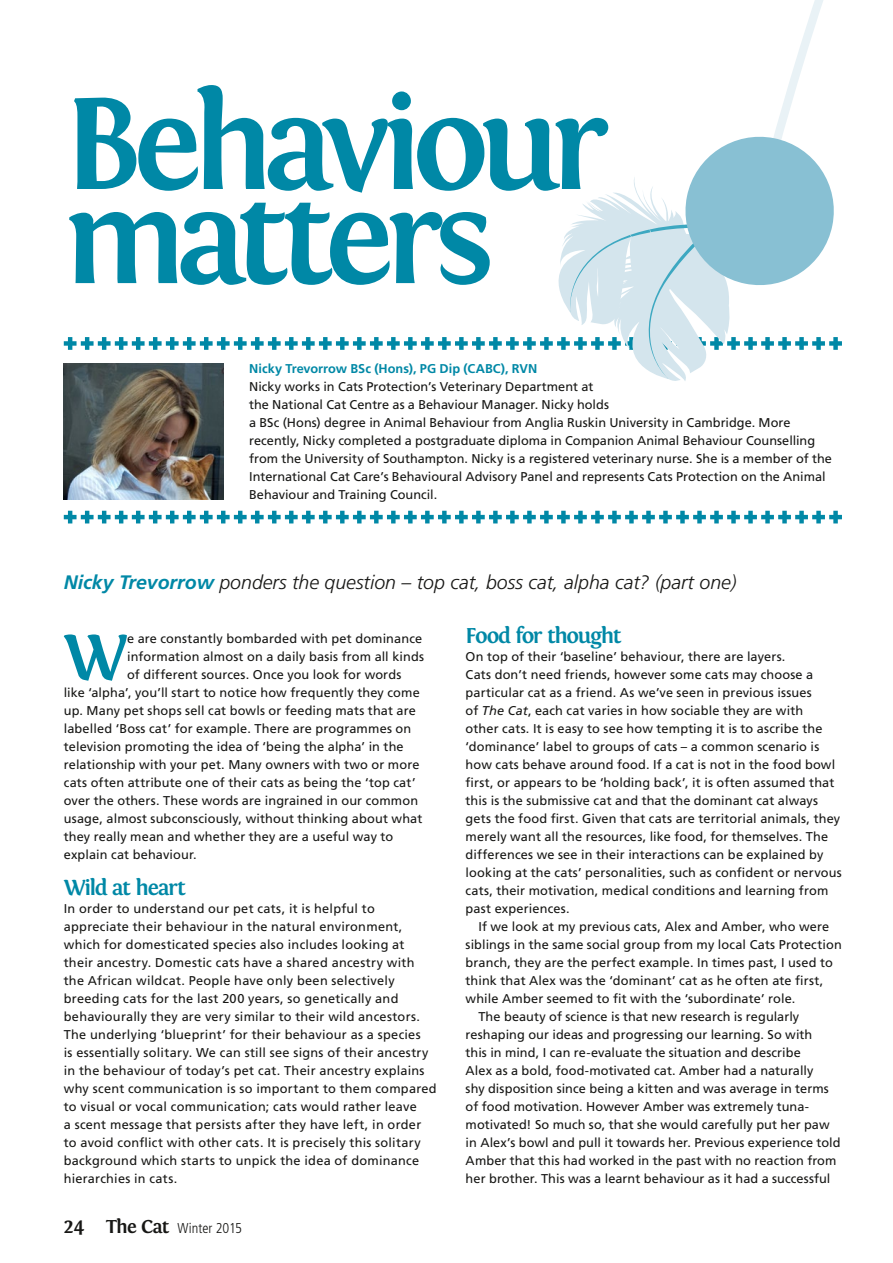
<style>
.page{position:relative;width:893px;height:1263px;background:#fff}
.page>*{position:absolute;margin:0;border:0;box-sizing:border-box;transform-origin:0 0}
.t1{font:700 136.8px "Fontin";letter-spacing:-.075em;color:#0088a6}
.t2{font:700 65.85px "Fontin";color:#0088a6}
.t3{font:700 22.5px "Fontin";letter-spacing:-.06em;color:#0088a6}
.t4{font:italic 300 19.5px "Frutiger";color:#171715}
.t5{font:300 condensed 14.25px "Frutiger";color:#171715}
.t6{font:12.75px/18px "Frutiger";letter-spacing:.01em;color:#171715}
.t7{font:700 12.75px "Frutiger";letter-spacing:.005em;color:#0088a6}
.s1{font-weight:700;color:#0088a6}
.s2{font-family:"Fontin";font-weight:700;font-stretch:normal;font-size:21px}
.s3{font-family:"Fontin";font-weight:700;font-stretch:normal;font-size:19.5px}
.s4{font-style:italic}
</style>
<div class="page">
<img style="left:64px;top:383px;width:160px;height:116px">
<svg style="left:64px;top:511px;width:778px;height:12px"></svg>
<svg style="left:64px;top:0;width:778px;height:383px"></svg>
<h1 class="t1" style="left:64px;top:67px;width:546px">Behaviour</h1>
<h1 class="t1" style="left:64px;top:161px;width:431px">matters</h1>
<p class="t7" style="left:249px;top:361px;width:290px">Nicky Trevorrow BSc (Hons), PG Dip (CABC), RVN</p>
<p class="t6" style="left:249px;top:378px;width:584px">Nicky works in Cats Protection’s Veterinary Department at<br>the National Cat Centre as a Behaviour Manager. Nicky holds<br>a BSc (Hons) degree in Animal Behaviour from Anglia Ruskin University in Cambridge. More recently, Nicky completed a postgraduate diploma in Companion Animal Behaviour Counselling from the University of Southampton. Nicky is a registered veterinary nurse. She is a member of the International Cat Care’s Behavioural Advisory Panel and represents Cats Protection on the Animal Behaviour and Training Council.</p>
<h3 class="t4" style="left:64px;top:571px;width:674px"><span class="s1">Nicky Trevorrow</span> ponders the question – top cat, boss cat, alpha cat? (part one)</h3>
<h2 class="t2" style="left:63px;top:620px;width:65px">W</h2>
<p class="t6" style="left:127px;top:629px;width:297px">e are constantly bombarded with pet dominance</p>
<p class="t6" style="left:127px;top:647px;width:298px">information almost on a daily basis from all kinds</p>
<p class="t6" style="left:127px;top:666px;width:276px">of different sources. Once you look for words</p>
<p class="t6" style="left:64px;top:684px;width:357px">like ‘alpha’, you’ll start to notice how frequently they come</p>
<p class="t6" style="left:64px;top:702px;width:354px">up. Many pet shops sell cat bowls or feeding mats that are</p>
<p class="t6" style="left:64px;top:720px;width:349px">labelled ‘Boss cat’ for example. There are programmes on</p>
<p class="t6" style="left:64px;top:738px;width:341px">television promoting the idea of ‘being the alpha’ in the</p>
<p class="t6" style="left:64px;top:756px;width:357px">relationship with your pet. Many owners with two or more</p>
<p class="t6" style="left:64px;top:774px;width:353px">cats often attribute one of their cats as being the ‘top cat’</p>
<p class="t6" style="left:64px;top:792px;width:356px">over the others. These words are ingrained in our common</p>
<p class="t6" style="left:64px;top:810px;width:360px">usage, almost subconsciously, without thinking about what</p>
<p class="t6" style="left:64px;top:828px;width:331px">they really mean and whether they are a useful way to</p>
<p class="t6" style="left:64px;top:846px;width:135px">explain cat behaviour.</p>
<h3 class="t3" style="left:64px;top:875px;width:124px">Wild at heart</h3>
<p class="t6" style="left:64px;top:899px;width:374px">In order to understand our pet cats, it is helpful to appreciate their behaviour in the natural environment, which for domesticated species also includes looking at their ancestry. Domestic cats have a shared ancestry with the African wildcat. People have only been selectively breeding cats for the last 200 years, so genetically and behaviourally they are very similar to their wild ancestors.<br>The underlying ‘blueprint’ for their behaviour as a species<br>is essentially solitary. We can still see signs of their ancestry in the behaviour of today’s pet cat. Their ancestry explains why scent communication is so important to them compared to visual or vocal communication; cats would rather leave<br>a scent message that persists after they have left, in order to avoid conflict with other cats. It is precisely this solitary background which starts to unpick the idea of dominance hierarchies in cats.</p>
<p class="t5" style="left:64px;top:1220px;width:180px"><span class="s2">24</span> <span class="s3">The Cat</span> Winter 2015</p>
<h3 class="t3" style="left:466px;top:623px;width:157px">Food for thought</h3>
<p class="t6" style="left:466px;top:647px;width:378px">On top of their ‘baseline’ behaviour, there are layers.<br>Cats don’t need friends, however some cats may choose a particular cat as a friend. As we’ve seen in previous issues<br>of <span class="s4">The Cat</span>, each cat varies in how sociable they are with<br>other cats. It is easy to see how tempting it is to ascribe the ‘dominance’ label to groups of cats – a common scenario is how cats behave around food. If a cat is not in the food bowl first, or appears to be ‘holding back’, it is often assumed that this is the submissive cat and that the dominant cat always gets the food first. Given that cats are territorial animals, they merely want all the resources, like food, for themselves. The differences we see in their interactions can be explained by looking at the cats’ personalities, such as confident or nervous cats, their motivation, medical conditions and learning from past experiences.</p>
<p class="t6" style="left:478px;top:918px;width:352px">If we look at my previous cats, Alex and Amber, who were</p>
<p class="t6" style="left:466px;top:936px;width:378px">siblings in the same social group from my local Cats Protection</p>
<p class="t6" style="left:466px;top:954px;width:369px">branch, they are the perfect example. In times past, I used to</p>
<p class="t6" style="left:466px;top:972px;width:359px">think that Alex was the ‘dominant’ cat as he often ate first,</p>
<p class="t6" style="left:466px;top:990px;width:331px">while Amber seemed to fit with the ‘subordinate’ role.</p>
<p class="t6" style="left:478px;top:1008px;width:322px">The beauty of science is that new research is regularly</p>
<p class="t6" style="left:466px;top:1026px;width:348px">reshaping our ideas and progressing our learning. So with</p>
<p class="t6" style="left:466px;top:1044px;width:337px">this in mind, I can re-evaluate the situation and describe</p>
<p class="t6" style="left:466px;top:1062px;width:349px">Alex as a bold, food-motivated cat. Amber had a naturally</p>
<p class="t6" style="left:466px;top:1080px;width:365px">shy disposition since being a kitten and was average in terms</p>
<p class="t6" style="left:466px;top:1098px;width:345px">of food motivation. However Amber was extremely tuna-</p>
<p class="t6" style="left:466px;top:1116px;width:366px">motivated! So much so, that she would carefully put her paw</p>
<p class="t6" style="left:466px;top:1134px;width:377px">in Alex’s bowl and pull it towards her. Previous experience told</p>
<p class="t6" style="left:466px;top:1152px;width:372px">Amber that this had worked in the past with no reaction from</p>
<p class="t6" style="left:466px;top:1170px;width:366px">her brother. This was a learnt behaviour as it had a successful</p>
</div>
